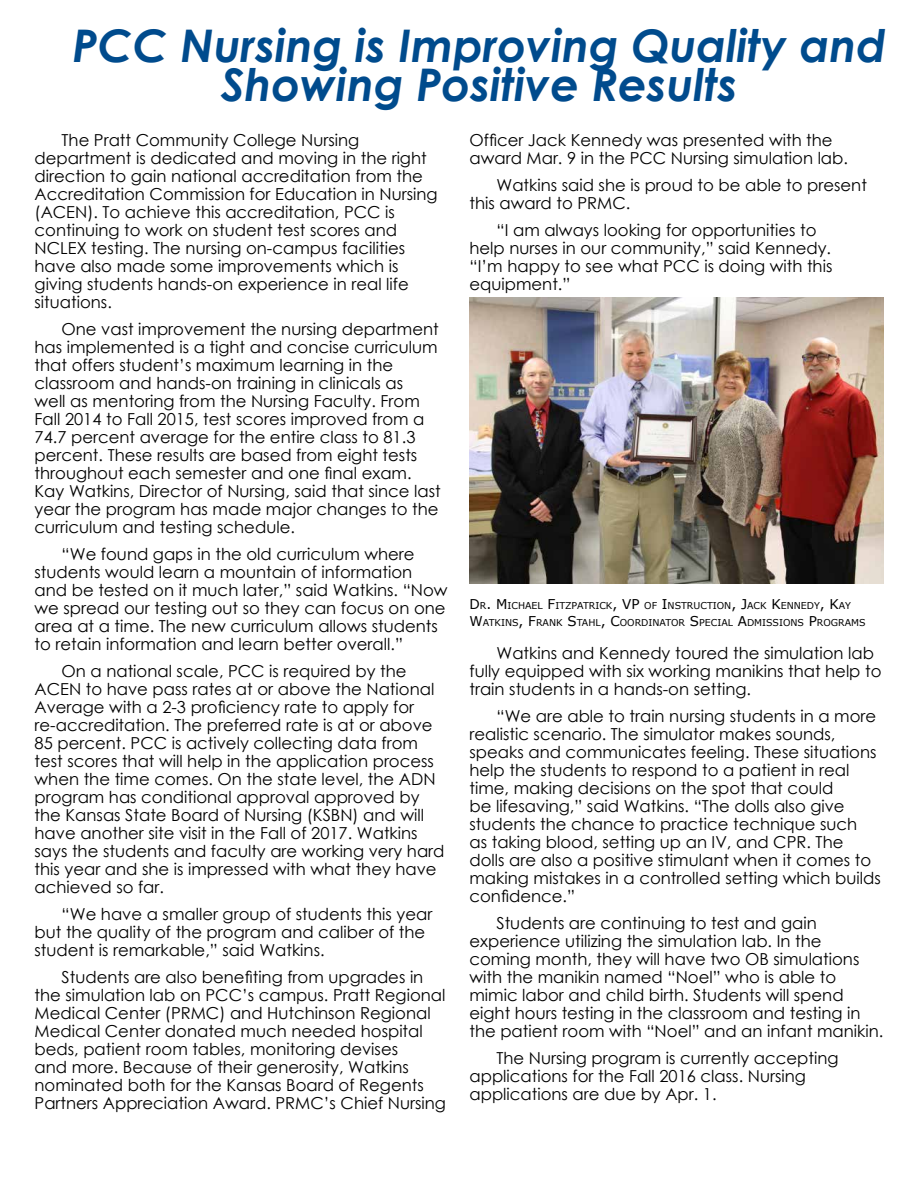
<style>
.page{position:relative;width:918px;height:1188px;background:#fff}
.page>*{position:absolute;margin:0;border:0;box-sizing:border-box;transform-origin:0 0}
.t1{font:italic 700 45px/39px "Century Gothic";color:#004b8d;text-align:center}
.t2{font:16.5px/18px "Century Gothic";color:#000}
.t3{font:9.45px/16.2px "Verdana";color:#000}
.s1{font-size:13.5px}
</style>
<div class="page">
<img style="left:470px;top:297px;width:413px;height:287px">
<h1 class="t1" style="left:73px;top:25px;width:815px">PCC Nursing is Improving Quality and<br>Showing Positive Results</h1>
<p class="t2" style="left:35px;top:130px;width:405px;text-indent:27px">The Pratt Community College Nursing department is dedicated and moving in the right direction to gain national accreditation from the Accreditation Commission for Education in Nursing (ACEN). To achieve this accreditation, PCC is continuing to work on student test scores and NCLEX testing. The nursing on-campus facilities have also made some improvements which is giving students hands-on experience in real life situations.</p>
<p class="t2" style="left:35px;top:319px;width:408px;text-indent:27px">One vast improvement the nursing department has implemented is a tight and concise curriculum that offers student’s maximum learning in the classroom and hands-on training in clinicals as<br>well as mentoring from the Nursing Faculty. From Fall 2014 to Fall 2015, test scores improved from a 74.7 percent average for the entire class to 81.3 percent. These results are based from eight tests throughout each semester and one final exam.<br>Kay Watkins, Director of Nursing, said that since last year the program has made major changes to the curriculum and testing schedule.</p>
<p class="t2" style="left:35px;top:544px;width:415px;text-indent:27px">“We found gaps in the old curriculum where students would learn a mountain of information and be tested on it much later,” said Watkins. “Now we spread our testing out so they can focus on one area at a time. The new curriculum allows students to retain information and learn better overall.”</p>
<p class="t2" style="left:35px;top:661px;width:411px;text-indent:27px">On a national scale, PCC is required by the ACEN to have pass rates at or above the National Average with a 2-3 proficiency rate to apply for re-accreditation. The preferred rate is at or above 85 percent. PCC is actively collecting data from test scores that will help in the application process when the time comes. On the state level, the ADN program has conditional approval approved by the Kansas State Board of Nursing (KSBN) and will have another site visit in the Fall of 2017. Watkins says the students and faculty are working very hard this year and she is impressed with what they have achieved so far.</p>
<p class="t2" style="left:35px;top:904px;width:399px;text-indent:27px">“We have a smaller group of students this year but the quality of the program and caliber of the student is remarkable,” said Watkins.</p>
<p class="t2" style="left:35px;top:967px;width:413px;text-indent:27px">Students are also benefiting from upgrades in the simulation lab on PCC’s campus. Pratt Regional Medical Center (PRMC) and Hutchinson Regional Medical Center donated much needed hospital beds, patient room tables, monitoring devises<br>and more. Because of their generosity, Watkins nominated both for the Kansas Board of Regents Partners Appreciation Award. PRMC’s Chief Nursing</p>
<p class="t2" style="left:470px;top:130px;width:380px">Officer Jack Kennedy was presented with the award Mar. 9 in the PCC Nursing simulation lab.</p>
<p class="t2" style="left:470px;top:175px;width:399px;text-indent:27px">Watkins said she is proud to be able to present this award to PRMC.</p>
<p class="t2" style="left:470px;top:220px;width:364px;text-indent:27px">“I am always looking for opportunities to help nurses in our community,” said Kennedy. “I’m happy to see what PCC is doing with this equipment.”</p>
<p class="t3" style="left:470px;top:598px;width:398px"><span class="s1">D</span>R<span class="s1">. M</span>ICHAEL <span class="s1">F</span>ITZPATRICK<span class="s1">, VP</span> OF <span class="s1">I</span> NSTRUCTION<span class="s1">, J</span>ACK <span class="s1">K</span>ENNEDY<span class="s1">, K</span>AY<br><span class="s1">W</span>ATKINS<span class="s1">, F</span>RANK <span class="s1">S</span>TAHL<span class="s1">, C</span>OORDINATOR <span class="s1">S</span> PECIAL <span class="s1">A</span>DM ISSIONS <span class="s1">P</span>ROGRAM S</p>
<p class="t2" style="left:470px;top:643px;width:414px;text-indent:27px">Watkins and Kennedy toured the simulation lab fully equipped with six working manikins that help to train students in a hands-on setting.</p>
<p class="t2" style="left:470px;top:706px;width:413px;text-indent:27px">“We are able to train nursing students in a more realistic scenario. The simulator makes sounds, speaks and communicates feeling. These situations help the students to respond to a patient in real time, making decisions on the spot that could<br>be lifesaving,” said Watkins. “The dolls also give students the chance to practice technique such<br>as taking blood, setting up an IV, and CPR. The dolls are also a positive stimulant when it comes to making mistakes in a controlled setting which builds confidence.”</p>
<p class="t2" style="left:470px;top:913px;width:415px;text-indent:27px">Students are continuing to test and gain experience utilizing the simulation lab. In the coming month, they will have two OB simulations with the manikin named “Noel” who is able to mimic labor and child birth. Students will spend eight hours testing in the classroom and testing in the patient room with “Noel” and an infant manikin.</p>
<p class="t2" style="left:470px;top:1048px;width:371px;text-indent:27px">The Nursing program is currently accepting applications for the Fall 2016 class. Nursing applications are due by Apr. 1.</p>
</div>
